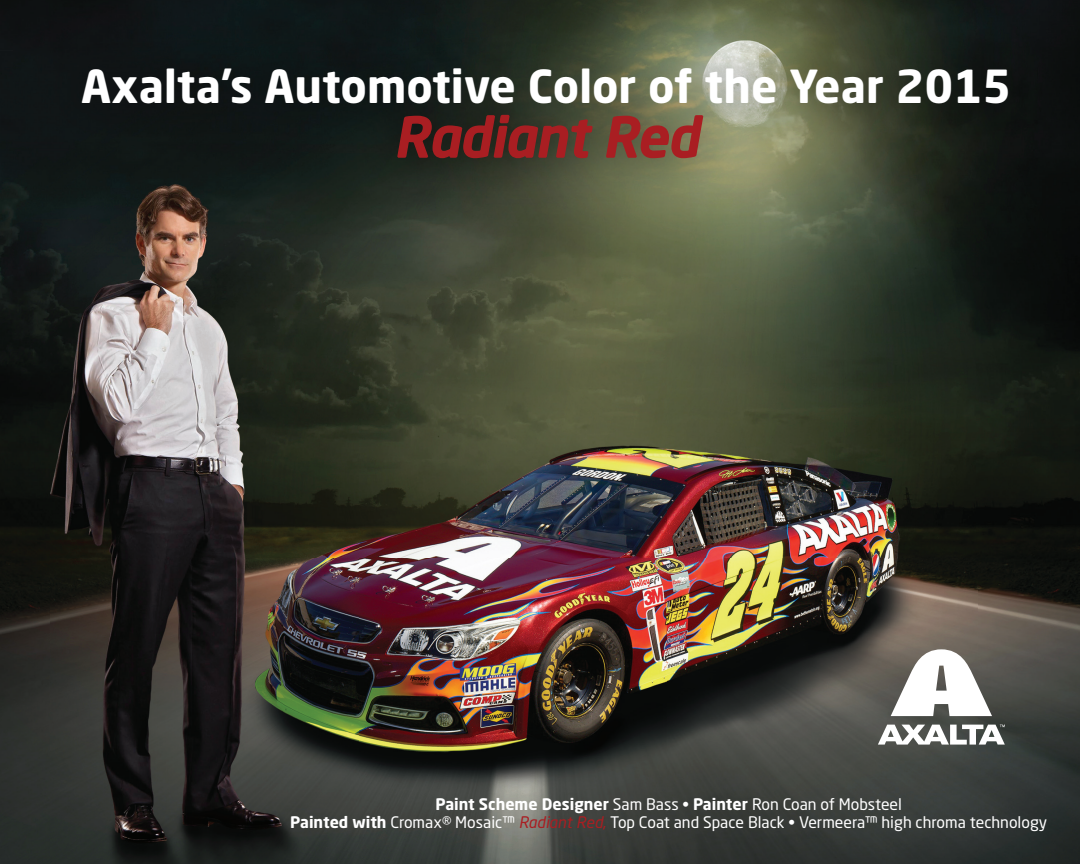
<style>
.page{position:relative;width:1080px;height:864px;background:#fff}
.page>*{position:absolute;margin:0;border:0;box-sizing:border-box;transform-origin:0 0}
.t1{font:italic 500 54px "Neo Sans Pro";color:#a91e22}
.t2{font:700 45px "Neo Sans Pro";color:#fff}
.t3{font:15.75px/18.9px "Neo Sans Pro";color:#fff;text-align:center}
.s1{font-weight:700}
.s2{font-style:italic;color:#a91e22}
.s3{color:#a91e22}
</style>
<div class="page">
<img style="left:0;top:0;width:1080px;height:50px">
<img style="left:0;top:50px;width:51px;height:814px">
<img style="left:51px;top:281px;width:1029px;height:583px">
<img style="left:14px;top:2px;width:1066px;height:279px">
<svg style="left:397px;top:114px;width:195px;height:45px;background:#402b22"></svg>
<svg style="left:605px;top:114px;width:98px;height:45px;background:#766047"></svg>
<svg style="left:878px;top:649px;width:127px;height:96px"></svg>
<h2 class="t2" style="left:81px;top:57px;width:932px">Axalta’s Automotive Color of the Year 2015</h2>
<h1 class="t1" style="left:394px;top:103px;width:306px">Radiant Red</h1>
<p class="t3" style="left:290px;top:794px;width:759px"><span class="s1">Paint Scheme Designer</span> Sam Bass • <span class="s1">Painter</span> Ron Coan of Mobsteel<br><span class="s1">Painted with</span> Cromax® Mosaic™ <span class="s2">Radiant Red</span><span class="s3">,</span> Top Coat and Space Black • Vermeera™ high chroma technology</p>
</div>
